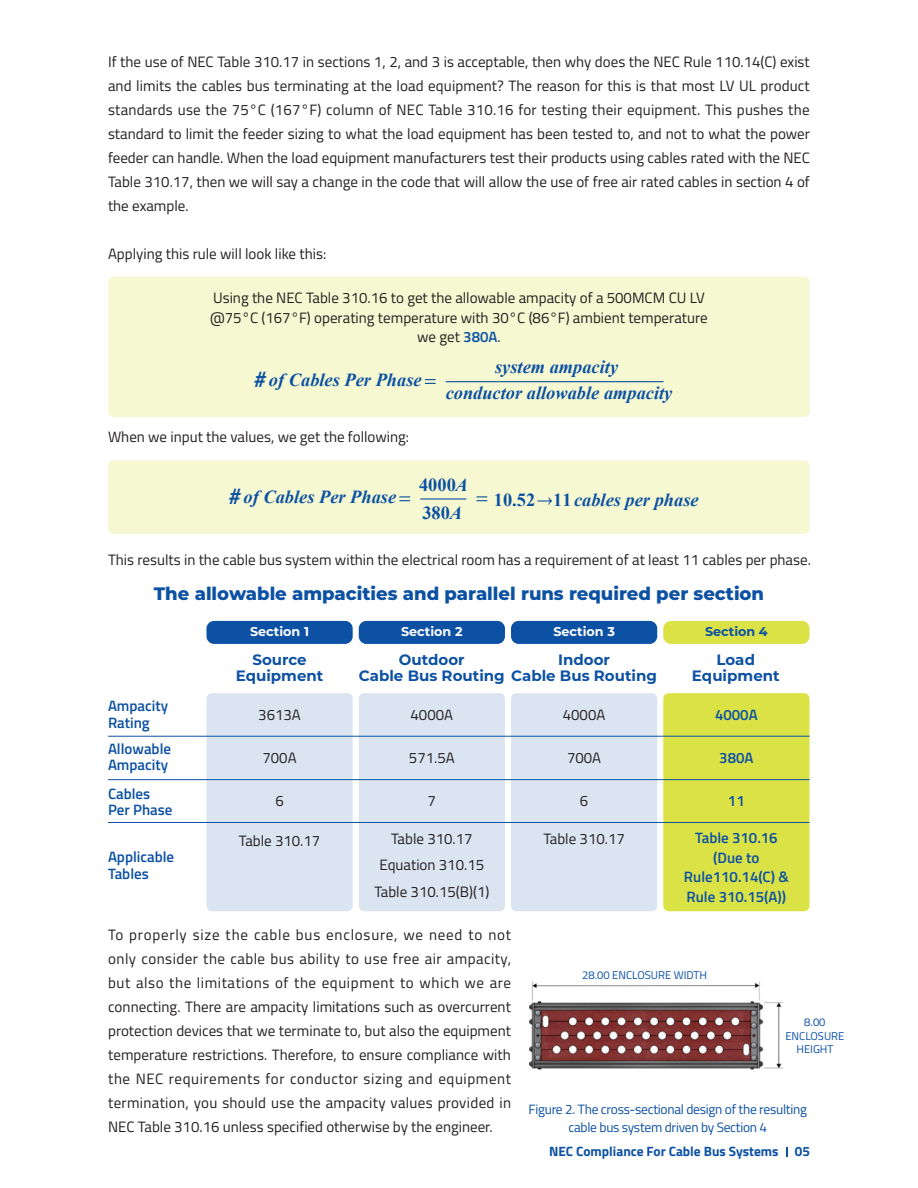
<style>
.page{position:relative;width:918px;height:1188px;background:#fff}
.page>*{position:absolute;margin:0;border:0;box-sizing:border-box;transform-origin:0 0}
.t1{font:italic 700 18.45px/26.1px "Times New Roman";color:#0c51a3;text-align:center}
.t2{font:700 18.45px "Times New Roman";color:#0c51a3}
.t3{font:800 18px "Montserrat";color:#0c51a3}
.Graph_-_text{font:15px/24px "Titillium Web";color:#231f20;text-align:justify}
.Graph_-_text-2{font:600 15px/16.5px "Titillium Web";color:#0c51a3}
.t4{font:700 15px/15.8px "Montserrat";color:#0c51a3;text-align:center}
.t5{font:13.5px/18px "Titillium Web";letter-spacing:-.02em;color:#0c51a3;text-align:center}
.t6{font:700 13.5px "Titillium Web";color:#0c51a3}
.t7{font:700 12.75px "Montserrat";color:#fff}
.t8{font:700 12.75px "Montserrat";color:#0c51a3}
.Graph_-_text-3{font:11.25px/13.5px "Titillium Web";color:#0c51a3;text-align:center}
.s1{font-weight:600;color:#0c51a3}
.s2{font-family:"Coolvetica Rg";font-weight:400;font-size:23.1px}
.s3{font-style:italic}
.s4{font-style:normal}
</style>
<div class="page">
<svg style="left:786px;top:1147px;width:2px;height:9px"></svg>
<img style="left:530px;top:981px;width:254px;height:89px">
<div style="left:511px;top:621px;width:146px;height:23px;background:#0c51a3;border-radius:8px"></div>
<div style="left:359px;top:621px;width:146px;height:23px;background:#0c51a3;border-radius:8px"></div>
<div style="left:663px;top:621px;width:146px;height:23px;background:#dae246;border-radius:8px"></div>
<div style="left:206px;top:621px;width:147px;height:23px;background:#0c51a3;border-radius:8px"></div>
<div style="left:663px;top:693px;width:146px;height:218px;background:#dae246;border-radius:5px"></div>
<div style="left:511px;top:693px;width:146px;height:218px;background:#dbe5f1;border-radius:5px"></div>
<div style="left:359px;top:693px;width:146px;height:218px;background:#dbe5f1;border-radius:5px"></div>
<div style="left:206px;top:693px;width:147px;height:218px;background:#dbe5f1;border-radius:5px"></div>
<div style="left:108px;top:460px;width:702px;height:74px;background:#f6f8d1;border-radius:5px"></div>
<div style="left:108px;top:277px;width:702px;height:140px;background:#f6f8d1;border-radius:5px"></div>
<hr style="left:446px;top:381px;width:218px;height:1px;background:#0c51a3">
<svg style="left:425px;top:379px;width:11px;height:5px"></svg>
<hr style="left:108px;top:736px;width:555px;height:1px;background:#0c51a3">
<hr style="left:108px;top:779px;width:555px;height:1px;background:#0c51a3">
<hr style="left:108px;top:822px;width:555px;height:1px;background:#0c51a3">
<hr style="left:420px;top:498px;width:46px;height:2px;background:#0c51a3">
<svg style="left:399px;top:496px;width:11px;height:5px"></svg>
<svg style="left:477px;top:496px;width:10px;height:5px"></svg>
<svg style="left:537px;top:497px;width:15px;height:8px"></svg>
<hr style="left:663px;top:736px;width:146px;height:1px;background:#0c51a3">
<hr style="left:663px;top:779px;width:146px;height:1px;background:#0c51a3">
<hr style="left:663px;top:822px;width:146px;height:1px;background:#0c51a3">
<p class="Graph_-_text" style="left:108px;top:49px;width:704px">If the use of NEC Table 310.17 in sections 1, 2, and 3 is acceptable, then why does the NEC Rule 110.14(C) exist and limits the cables bus terminating at the load equipment? The reason for this is that most LV UL product standards use the 75°C (167°F) column of NEC Table 310.16 for testing their equipment. This pushes the standard to limit the feeder sizing to what the load equipment has been tested to, and not to what the power feeder can handle. When the load equipment manufacturers test their products using cables rated with the NEC Table 310.17, then we will say a change in the code that will allow the use of free air rated cables in section 4 of the example.</p>
<p class="Graph_-_text" style="left:108px;top:241px;width:220px">Applying this rule will look like this:</p>
<p class="Graph_-_text" style="left:210px;top:288px;width:499px;line-height:19.5px">Using the NEC Table 310.16 to get the allowable ampacity of a 500MCM CU LV @75°C (167°F) operating temperature with 30°C (86°F) ambient temperature</p>
<p class="Graph_-_text" style="left:417px;top:324px;width:85px">we get <span class="s1">380A</span>.</p>
<p class="t1" style="left:253px;top:366px;width:170px"><span class="s2">#</span> of Cables Per Phase</p>
<p class="t1" style="left:446px;top:354px;width:228px">system ampacity<br>conductor allowable ampacity</p>
<p class="Graph_-_text" style="left:108px;top:424px;width:303px">When we input the values, we get the following:</p>
<p class="t1" style="left:228px;top:483px;width:170px"><span class="s2">#</span> of Cables Per Phase</p>
<p class="t2" style="left:419px;top:472px;width:50px">4000<span class="s3">A</span></p>
<p class="t2" style="left:422px;top:500px;width:41px">380<span class="s3">A</span></p>
<p class="t1" style="left:494px;top:486px;width:206px"><span class="s4">10.52 ~ 11</span> cables per phase</p>
<p class="Graph_-_text" style="left:108px;top:547px;width:704px">This results in the cable bus system within the electrical room has a requirement of at least 11 cables per phase.</p>
<p class="t3" style="left:154px;top:580px;width:612px">The allowable ampacities and parallel runs required per section</p>
<p class="t7" style="left:250px;top:622px;width:60px">Section 1</p>
<p class="t7" style="left:401px;top:622px;width:63px">Section 2</p>
<p class="t8" style="left:705px;top:622px;width:64px">Section 4</p>
<p class="t4" style="left:399px;top:651px;width:67px">Outdoor</p>
<p class="t4" style="left:359px;top:667px;width:300px">Cable Bus Routing Cable Bus Routing</p>
<p class="t7" style="left:553px;top:622px;width:63px">Section 3</p>
<p class="t4" style="left:558px;top:651px;width:53px">Indoor</p>
<p class="t4" style="left:692px;top:651px;width:89px">Load<br>Equipment</p>
<p class="t4" style="left:236px;top:651px;width:89px">Source<br>Equipment</p>
<p class="Graph_-_text-2" style="left:108px;top:697px;width:62px">Ampacity<br>Rating</p>
<p class="Graph_-_text" style="left:258px;top:702px;width:44px">3613A</p>
<p class="Graph_-_text" style="left:411px;top:702px;width:44px">4000A</p>
<p class="Graph_-_text" style="left:563px;top:702px;width:44px">4000A</p>
<p class="Graph_-_text-2" style="left:715px;top:705px;width:44px">4000A</p>
<p class="Graph_-_text" style="left:263px;top:745px;width:36px">700A</p>
<p class="Graph_-_text" style="left:409px;top:745px;width:47px">571.5A</p>
<p class="Graph_-_text" style="left:567px;top:745px;width:36px">700A</p>
<p class="Graph_-_text-2" style="left:719px;top:749px;width:36px">380A</p>
<p class="Graph_-_text" style="left:275px;top:788px;width:10px">6</p>
<p class="Graph_-_text" style="left:428px;top:788px;width:10px">7</p>
<p class="Graph_-_text" style="left:580px;top:788px;width:10px">6</p>
<p class="Graph_-_text-2" style="left:728px;top:792px;width:18px">11</p>
<p class="Graph_-_text" style="left:239px;top:828px;width:83px">Table 310.17</p>
<p class="Graph_-_text" style="left:543px;top:826px;width:83px">Table 310.17</p>
<p class="Graph_-_text-2" style="left:695px;top:829px;width:84px">Table 310.16</p>
<p class="Graph_-_text-2" style="left:684px;top:847px;width:106px;line-height:19.5px;text-align:center">(Due to<br>Rule110.14(C) &amp;</p>
<p class="Graph_-_text-2" style="left:687px;top:887px;width:101px">Rule 310.15(A))</p>
<p class="Graph_-_text-2" style="left:108px;top:740px;width:65px">Allowable<br>Ampacity</p>
<p class="Graph_-_text-2" style="left:108px;top:785px;width:66px">Cables<br>Per Phase</p>
<p class="Graph_-_text-2" style="left:108px;top:848px;width:68px">Applicable<br>Tables</p>
<p class="Graph_-_text" style="left:391px;top:826px;width:83px">Table 310.17</p>
<p class="Graph_-_text" style="left:380px;top:852px;width:106px">Equation 310.15</p>
<p class="Graph_-_text" style="left:374px;top:879px;width:117px">Table 310.15(B)(1)</p>
<p class="Graph_-_text" style="left:108px;top:922px;width:404px">To properly size the cable bus enclosure, we need to not only consider the cable bus ability to use free air ampacity, but also the limitations of the equipment to which we are connecting. There are ampacity limitations such as overcurrent protection devices that we terminate to, but also the equipment temperature restrictions. Therefore, to ensure compliance with the NEC requirements for conductor sizing and equipment termination, you should use the ampacity values provided in NEC Table 310.16 unless specified otherwise by the engineer.</p>
<p class="Graph_-_text-3" style="left:582px;top:968px;width:126px">28.00 ENCLOSURE WIDTH</p>
<p class="Graph_-_text-3" style="left:804px;top:1015px;width:23px">8.00</p>
<p class="Graph_-_text-3" style="left:785px;top:1028px;width:61px">ENCLOSURE<br>HEIGHT</p>
<p class="t5" style="left:529px;top:1099px;width:280px">Figure 2. The cross-sectional design of the resulting cable bus system driven by Section 4</p>
<p class="t6" style="left:549px;top:1141px;width:262px">NEC Compliance For Cable Bus Systems 05</p>
</div>
